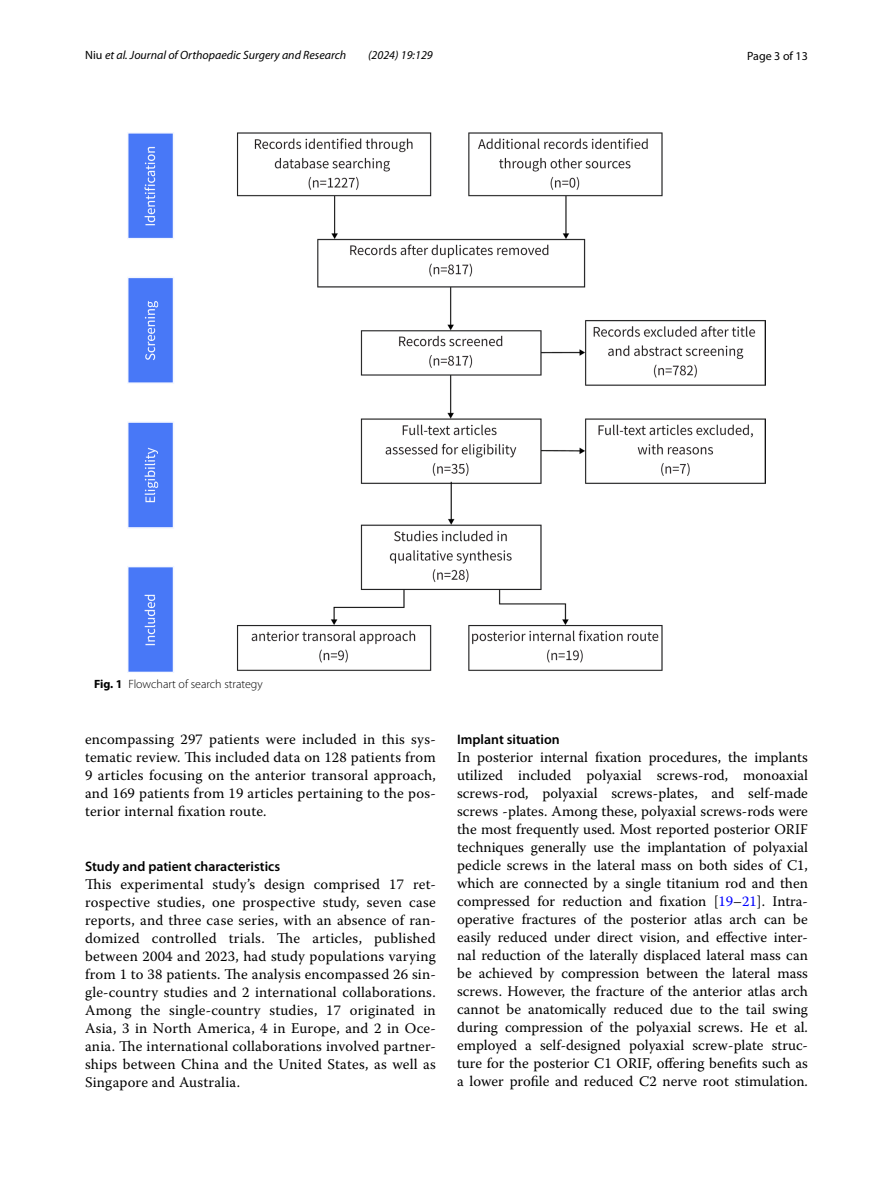
<style>
.page{position:relative;width:893px;height:1187px;background:#fff}
.page>*{position:absolute;margin:0;border:0;box-sizing:border-box;transform-origin:0 0}
.t1{font:14.7px/18px "Warnock Pro";letter-spacing:.015em;color:#000;text-align:justify}
.t2{font:600 13.8px "Myriad Pro";color:#000}
.t3{font:italic 12px "Myriad Pro";color:#000}
.t4{font:300 12px "Myriad Pro";color:#000}
.t5{font:12px "Myriad Pro";color:#000}
.s1{font-style:normal}
.s2{font-weight:700}
.s3{color:#00f}
</style>
<div class="page">
<img style="left:128px;top:133px;width:637px;height:539px">
<p class="t3" style="left:85px;top:48px;width:263px"><span class="s1">Niu</span> et al. Journal of Orthopaedic Surgery and Research</p>
<p class="t3" style="left:368px;top:48px;width:66px">(2024) 19:129</p>
<p class="t5" style="left:747px;top:48px;width:62px">Page 3 of 13</p>
<p class="t4" style="left:94px;top:677px;width:170px"><span class="s2">Fig. 1</span> Flowchart of search strategy</p>
<p class="t1" style="left:85px;top:729px;width:352px">encompassing 297 patients were included in this sys&shy;tematic review. This included data on 128 patients from 9 articles focusing on the anterior transoral approach, and 169 patients from 19 articles pertaining to the pos&shy;terior internal fixation route.</p>
<p class="t2" style="left:85px;top:857px;width:197px">Study and patient characteristics</p>
<p class="t1" style="left:85px;top:874px;width:352px">This experimental study’s design comprised 17 ret&shy;rospective studies, one prospective study, seven case reports, and three case series, with an absence of ran&shy;domized controlled trials. The articles, published between 2004 and 2023, had study populations varying from 1 to 38 patients. The analysis encompassed 26 sin&shy;gle-country studies and 2 international collaborations.<br>Among the single-country studies, 17 originated in Asia, 3 in North America, 4 in Europe, and 2 in Oce&shy;ania. The international collaborations involved partner&shy;ships between China and the United States, as well as Singapore and Australia.</p>
<p class="t2" style="left:457px;top:730px;width:104px">Implant situation</p>
<p class="t1" style="left:457px;top:747px;width:352px">In posterior internal fixation procedures, the implants utilized included polyaxial screws-rod, monoaxial screws-rod, polyaxial screws-plates, and self-made screws -plates. Among these, polyaxial screws-rods were the most frequently used. Most reported posterior ORIF techniques generally use the implantation of polyaxial pedicle screws in the lateral mass on both sides of C1, which are connected by a single titanium rod and then compressed for reduction and fixation [<span class="s3">19</span>–<span class="s3">21</span>]. Intra&shy;operative fractures of the posterior atlas arch can be easily reduced under direct vision, and effective inter&shy;nal reduction of the laterally displaced lateral mass can be achieved by compression between the lateral mass screws. However, the fracture of the anterior atlas arch cannot be anatomically reduced due to the tail swing during compression of the polyaxial screws. He et al. employed a self-designed polyaxial screw-plate struc&shy;ture for the posterior C1 ORIF, offering benefits such as a lower profile and reduced C2 nerve root stimulation.</p>
</div>
